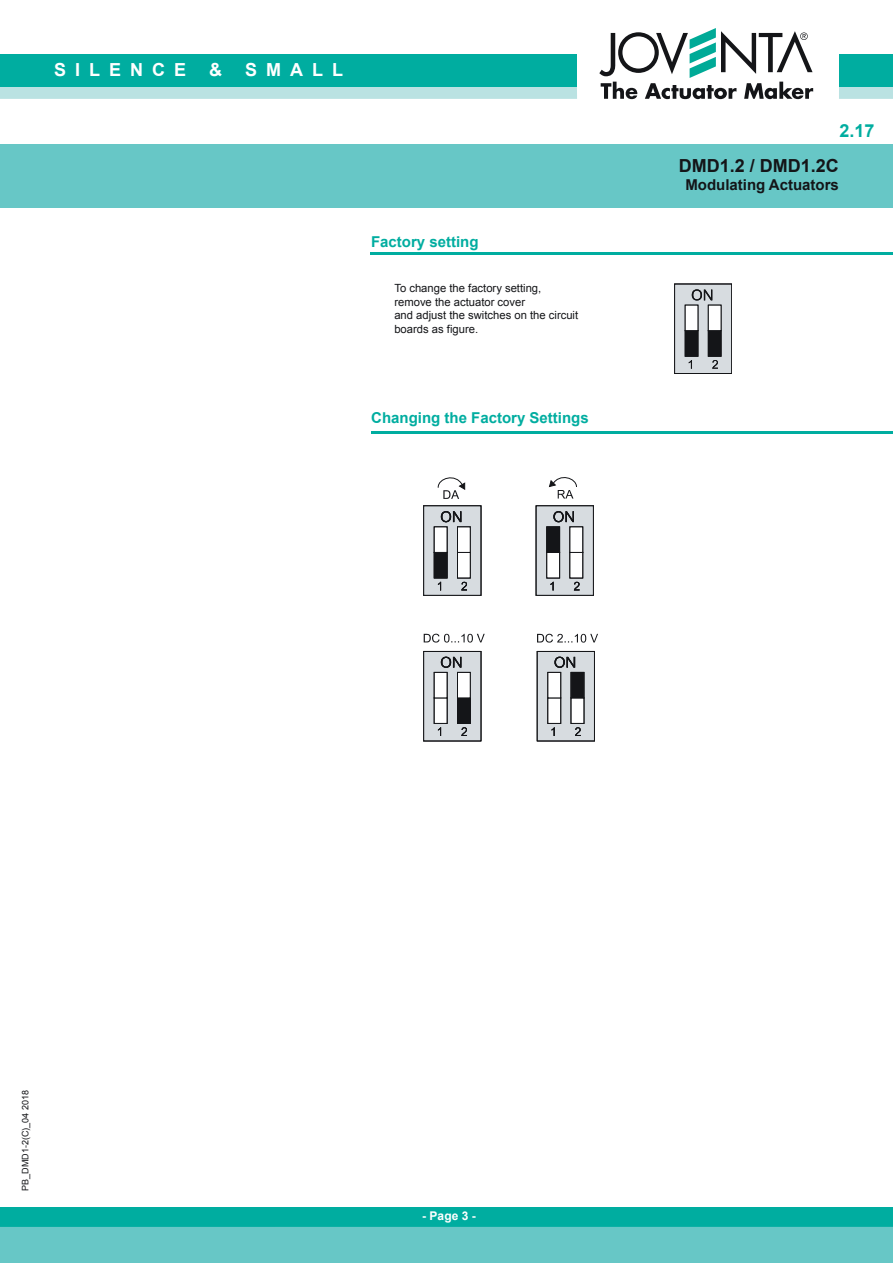
<style>
.page{position:relative;width:893px;height:1263px;background:#fff}
.page>*{position:absolute;margin:0;border:0;box-sizing:border-box;transform-origin:0 0}
.t1{font:700 18px "Arial";color:#141518}
.t2{font:700 18px "Arial";letter-spacing:.5em;color:#fff}
.t3{font:700 18px "Arial";color:#00ada0}
.TITOLI_DISEGNI_VERDE{font:700 15px "Arial";color:#00ada0}
.t4{font:700 15px "Arial";color:#141518}
.t5{font:700 12px "Arial";color:#fff}
.Descrizione{font:11.25px "Arial";color:#141518}
.Descrizione-2{font:9px "Arial";color:#141518}
</style>
<div class="page">
<div style="left:839px;top:86px;width:54px;height:13px;background:#bae2e2"></div>
<div style="left:0;top:1208px;width:893px;height:19px;background:#00ada0"></div>
<div style="left:0;top:1227px;width:893px;height:36px;background:#67c7c6"></div>
<div style="left:839px;top:54px;width:54px;height:32px;background:#00ada0"></div>
<div style="left:0;top:86px;width:577px;height:13px;background:#bae2e2"></div>
<div style="left:0;top:54px;width:577px;height:32px;background:#00ada0"></div>
<div style="left:0;top:145px;width:893px;height:63px;background:#67c7c6"></div>
<svg style="left:599px;top:28px;width:214px;height:71px"></svg>
<div style="left:674px;top:284px;width:57px;height:89px;background:#d7dce0;border:1px solid #141518"></div>
<div style="left:685px;top:330px;width:13px;height:27px;background:#141518"></div>
<div style="left:685px;top:305px;width:13px;height:26px;background:#fff;border:1px solid #141518"></div>
<svg style="left:689px;top:360px;width:3px;height:9px"></svg>
<div style="left:708px;top:330px;width:13px;height:27px;background:#141518"></div>
<div style="left:708px;top:305px;width:13px;height:26px;background:#fff;border:1px solid #141518"></div>
<svg style="left:712px;top:360px;width:6px;height:9px"></svg>
<svg style="left:692px;top:289px;width:20px;height:11px"></svg>
<div style="left:423px;top:505px;width:58px;height:91px;background:#d7dce0;border:1px solid #141518"></div>
<div style="left:434px;top:552px;width:13px;height:26px;background:#141518"></div>
<div style="left:434px;top:526px;width:13px;height:27px;background:#fff;border:1px solid #141518"></div>
<svg style="left:438px;top:582px;width:3px;height:8px"></svg>
<div style="left:457px;top:552px;width:14px;height:26px;background:#fff;border:1px solid #141518"></div>
<div style="left:457px;top:526px;width:14px;height:27px;background:#fff;border:1px solid #141518"></div>
<svg style="left:461px;top:582px;width:6px;height:8px"></svg>
<svg style="left:441px;top:511px;width:20px;height:11px"></svg>
<div style="left:536px;top:505px;width:58px;height:91px;background:#d7dce0;border:1px solid #141518"></div>
<div style="left:546px;top:552px;width:14px;height:26px;background:#fff;border:1px solid #141518"></div>
<div style="left:546px;top:526px;width:14px;height:27px;background:#141518"></div>
<svg style="left:550px;top:582px;width:4px;height:8px"></svg>
<div style="left:569px;top:552px;width:14px;height:26px;background:#fff;border:1px solid #141518"></div>
<div style="left:569px;top:526px;width:14px;height:27px;background:#fff;border:1px solid #141518"></div>
<svg style="left:574px;top:582px;width:6px;height:8px"></svg>
<svg style="left:553px;top:511px;width:21px;height:11px"></svg>
<svg style="left:437px;top:477px;width:28px;height:22px"></svg>
<svg style="left:549px;top:477px;width:28px;height:21px"></svg>
<svg style="left:424px;top:634px;width:61px;height:8px"></svg>
<div style="left:423px;top:651px;width:58px;height:90px;background:#d7dce0;border:1px solid #141518"></div>
<div style="left:434px;top:697px;width:13px;height:27px;background:#fff;border:1px solid #141518"></div>
<div style="left:434px;top:672px;width:13px;height:26px;background:#fff;border:1px solid #141518"></div>
<svg style="left:438px;top:727px;width:3px;height:9px"></svg>
<div style="left:457px;top:697px;width:14px;height:27px;background:#141518"></div>
<div style="left:457px;top:672px;width:14px;height:26px;background:#fff;border:1px solid #141518"></div>
<svg style="left:461px;top:727px;width:6px;height:9px"></svg>
<svg style="left:441px;top:657px;width:20px;height:11px"></svg>
<svg style="left:537px;top:634px;width:61px;height:9px"></svg>
<div style="left:537px;top:651px;width:58px;height:90px;background:#d7dce0;border:1px solid #141518"></div>
<div style="left:547px;top:697px;width:14px;height:27px;background:#fff;border:1px solid #141518"></div>
<div style="left:547px;top:672px;width:14px;height:26px;background:#fff;border:1px solid #141518"></div>
<svg style="left:552px;top:727px;width:3px;height:9px"></svg>
<div style="left:571px;top:697px;width:13px;height:27px;background:#fff"></div>
<div style="left:571px;top:672px;width:13px;height:26px;background:#141518"></div>
<svg style="left:575px;top:727px;width:6px;height:9px"></svg>
<svg style="left:554px;top:657px;width:21px;height:11px"></svg>
<hr style="left:370px;top:252px;width:523px;height:2px;background:#00ada0">
<hr style="left:371px;top:432px;width:522px;height:2px;background:#00ada0">
<h1 class="t2" style="left:54px;top:58px;width:134px">SILENCE</h1>
<h1 class="t2" style="left:209px;top:58px;width:14px">&amp;</h1>
<h1 class="t2" style="left:245px;top:58px;width:99px">SMALL</h1>
<p class="TITOLI_DISEGNI_VERDE" style="left:371px;top:232px;width:109px">Factory setting</p>
<p class="Descrizione" style="left:394px;top:281px;width:148px">To change the factory setting,</p>
<p class="Descrizione" style="left:394px;top:294px;width:132px">remove the actuator cover</p>
<p class="Descrizione" style="left:394px;top:308px;width:185px">and adjust the switches on the circuit</p>
<p class="Descrizione" style="left:394px;top:321px;width:85px">boards as figure.</p>
<p class="TITOLI_DISEGNI_VERDE" style="left:371px;top:408px;width:219px">Changing the Factory Settings</p>
<p class="t3" style="left:839px;top:119px;width:37px">2.17</p>
<p class="t1" style="left:679px;top:154px;width:162px">DMD1.2 / DMD1.2C</p>
<p class="t4" style="left:685px;top:175px;width:155px">Modulating Actuators</p>
<p class="Descrizione-2" style="left:19px;top:1191px;width:102px;rotate:-90deg">PB_DMD1-2(C)_04 2018</p>
<p class="t5" style="left:422px;top:1208px;width:55px">- Page 3 -</p>
</div>
